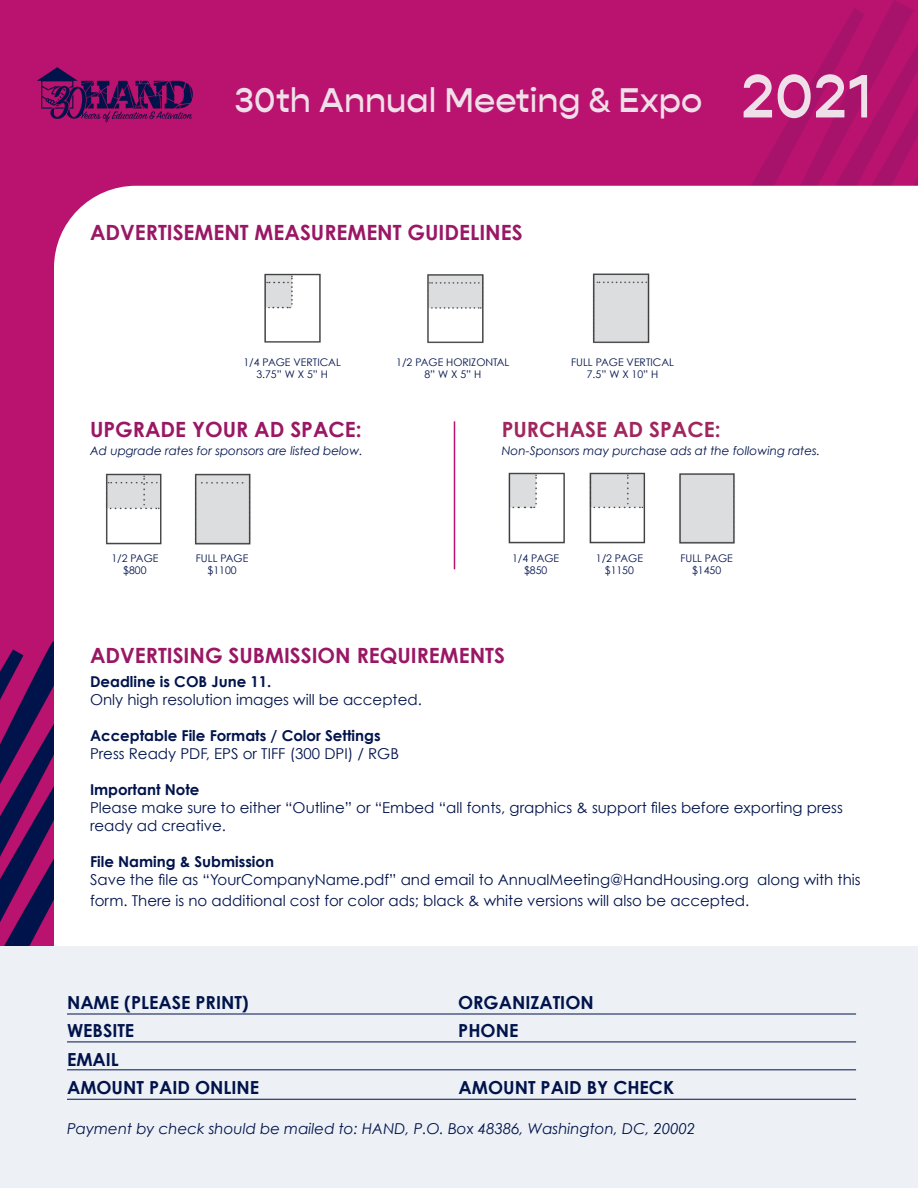
<style>
.page{position:relative;width:918px;height:1188px;background:#fff}
.page>*{position:absolute;margin:0;border:0;box-sizing:border-box;transform-origin:0 0}
.t1{font:500 61.5px "Gopher";color:#efdfe9}
.t2{font:500 34.5px "Gopher";color:#efdfe9}
.t3{font:700 21px "Century Gothic";color:#991765}
.t4{font:700 21px "Century Gothic";color:#a0275e}
.t5{font:700 18px "Century Gothic";color:#00134b}
.t6{font:15px/18px "Century Gothic";color:#00134b}
.t7{font:700 15px "Century Gothic";color:#00134b}
.t8{font:italic 15px "Century Gothic";color:#00134b}
.t9{font:italic 12px "Century Gothic";color:#00134b}
.t10{font:10.5px "Century Gothic";color:#00134b}
</style>
<div class="page">
<div style="left:0;top:0;width:699px;height:627px;background:#ba136f"></div>
<img style="left:0;top:627px;width:54px;height:319px">
<img style="left:699px;top:0;width:219px;height:186px">
<svg style="left:54px;top:186px;width:645px;height:441px"></svg>
<img style="left:33px;top:64px;width:166px;height:60px">
<div style="left:0;top:946px;width:918px;height:242px;background:#edf1f5"></div>
<hr style="left:454px;top:421px;width:1px;height:148px;background:#ba136f">
<hr style="left:67px;top:1014px;width:789px;height:1px;background:#00134b">
<hr style="left:67px;top:1042px;width:789px;height:1px;background:#00134b">
<hr style="left:67px;top:1069px;width:789px;height:1px;background:#00134b">
<hr style="left:67px;top:1099px;width:789px;height:1px;background:#00134b">
<img style="left:255px;top:267px;width:74px;height:83px">
<img style="left:416px;top:267px;width:74px;height:83px">
<img style="left:585px;top:267px;width:73px;height:83px">
<img style="left:97px;top:466px;width:74px;height:83px">
<img style="left:186px;top:466px;width:74px;height:83px">
<img style="left:500px;top:466px;width:74px;height:83px">
<img style="left:582px;top:465px;width:73px;height:83px">
<img style="left:670px;top:467px;width:65px;height:83px">
<p class="t2" style="left:234px;top:80px;width:469px">30th Annual Meeting &amp; Expo</p>
<p class="t3" style="left:90px;top:219px;width:434px">ADVERTISEMENT MEASUREMENT GUIDELINES</p>
<p class="t1" style="left:741px;top:60px;width:133px">2021</p>
<p class="t10" style="left:243px;top:356px;width:99px">1/4 PAGE VERTICAL</p>
<p class="t10" style="left:256px;top:368px;width:73px">3.75” W X 5” H</p>
<p class="t10" style="left:396px;top:356px;width:115px">1/2 PAGE HORIZONTAL</p>
<p class="t10" style="left:424px;top:368px;width:59px">8” W X 5” H</p>
<p class="t10" style="left:571px;top:356px;width:104px">FULL PAGE VERTICAL</p>
<p class="t10" style="left:587px;top:368px;width:73px">7.5” W X 10” H</p>
<p class="t3" style="left:90px;top:416px;width:273px">UPGRADE YOUR AD SPACE:</p>
<p class="t9" style="left:90px;top:443px;width:274px">Ad upgrade rates for sponsors are listed below.</p>
<p class="t4" style="left:502px;top:416px;width:220px">PURCHASE AD SPACE:</p>
<p class="t9" style="left:502px;top:443px;width:320px">Non-Sponsors may purchase ads at the following rates.</p>
<p class="t10" style="left:111px;top:552px;width:49px">1/2 PAGE</p>
<p class="t10" style="left:123px;top:564px;width:25px">$800</p>
<p class="t10" style="left:196px;top:552px;width:54px">FULL PAGE</p>
<p class="t10" style="left:208px;top:564px;width:31px">$1100</p>
<p class="t10" style="left:512px;top:552px;width:49px">1/4 PAGE</p>
<p class="t10" style="left:524px;top:564px;width:25px">$850</p>
<p class="t10" style="left:596px;top:552px;width:49px">1/2 PAGE</p>
<p class="t10" style="left:605px;top:564px;width:31px">$1150</p>
<p class="t10" style="left:680px;top:552px;width:54px">FULL PAGE</p>
<p class="t10" style="left:692px;top:564px;width:31px">$1450</p>
<p class="t3" style="left:90px;top:642px;width:416px">ADVERTISING SUBMISSION REQUIREMENTS</p>
<p class="t7" style="left:90px;top:672px;width:183px">Deadline is COB June 11.</p>
<p class="t6" style="left:90px;top:690px;width:333px">Only high resolution images will be accepted.</p>
<p class="t7" style="left:90px;top:726px;width:292px">Acceptable File Formats / Color Settings</p>
<p class="t6" style="left:90px;top:744px;width:311px">Press Ready PDF, EPS or TIFF (300 DPI) / RGB</p>
<p class="t7" style="left:90px;top:780px;width:111px">Important Note</p>
<p class="t6" style="left:90px;top:798px;width:754px">Please make sure to either “Outline” or “Embed “all fonts, graphics &amp; support files before exporting press ready ad creative.</p>
<p class="t7" style="left:90px;top:852px;width:186px">File Naming &amp; Submission</p>
<p class="t6" style="left:90px;top:868px;width:772px;line-height:21.6px">Save the file as “YourCompanyName.pdf” and email to AnnualMeeting@HandHousing.org along with this form. There is no additional cost for color ads; black &amp; white versions will also be accepted.</p>
<p class="t5" style="left:67px;top:991px;width:183px">NAME (PLEASE PRINT)</p>
<p class="t5" style="left:458px;top:991px;width:137px">ORGANIZATION</p>
<p class="t5" style="left:67px;top:1019px;width:69px">WEBSITE</p>
<p class="t5" style="left:458px;top:1019px;width:62px">PHONE</p>
<p class="t5" style="left:67px;top:1048px;width:53px">EMAIL</p>
<p class="t5" style="left:67px;top:1076px;width:194px">AMOUNT PAID ONLINE</p>
<p class="t5" style="left:459px;top:1076px;width:217px">AMOUNT PAID BY CHECK</p>
<p class="t8" style="left:67px;top:1119px;width:630px">Payment by check should be mailed to: HAND, P.O. Box 48386, Washington, DC, 20002</p>
</div>
